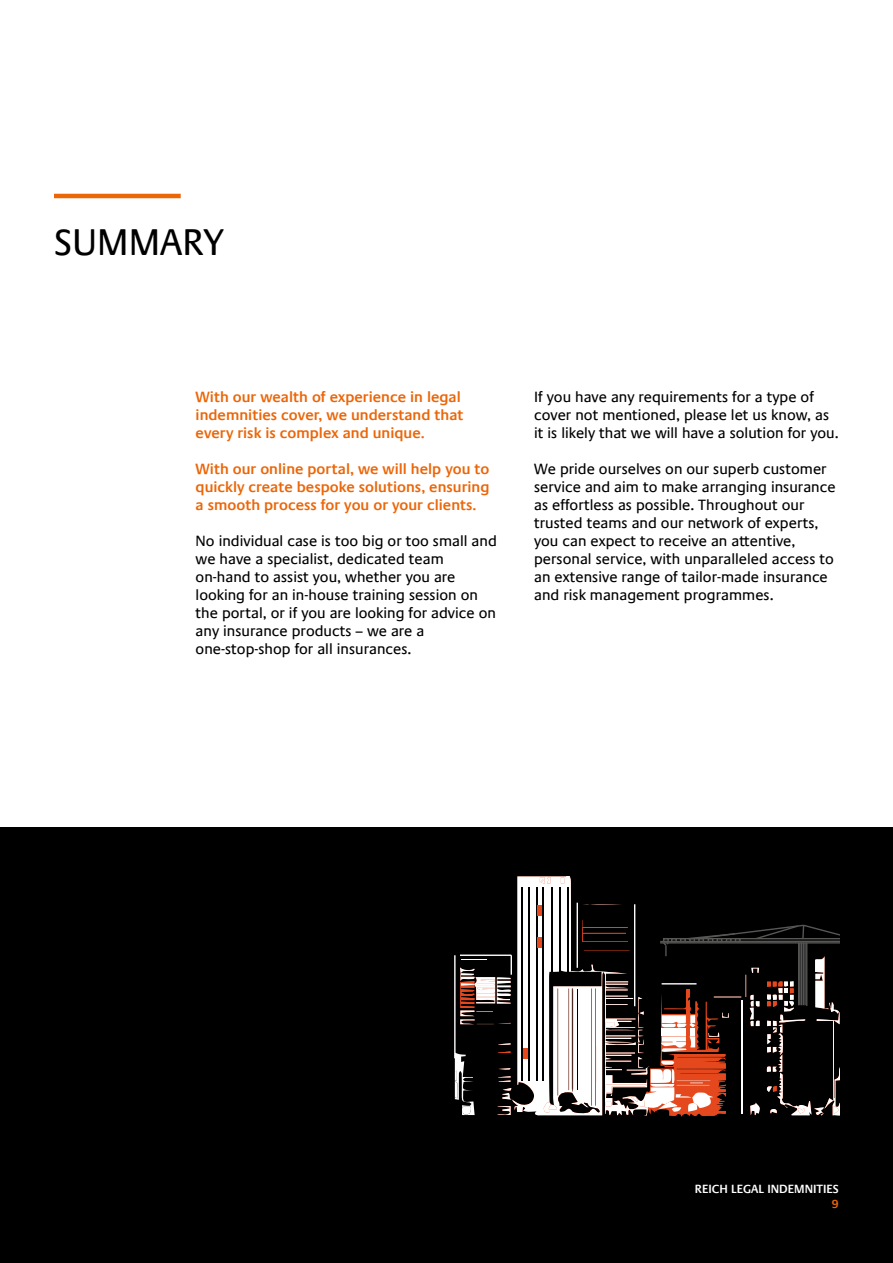
<style>
.page{position:relative;width:893px;height:1263px;background:#fff}
.page>*{position:absolute;margin:0;border:0;box-sizing:border-box;transform-origin:0 0}
.t1{font:37.5px "Praxis Com";color:#000}
.t2{font:15px/18px "Praxis Com";color:#000}
.t3{font:600 15px/18px "Praxis Com";color:#ec6608}
.t4{font:600 12px "Praxis Com";color:#fff}
.t5{font:600 12px "Praxis Com";color:#ec6608}
</style>
<div class="page">
<div style="left:0;top:827px;width:893px;height:436px;background:#000"></div>
<hr style="left:54px;top:194px;width:127px;height:4px;background:#ec6608">
<hr style="left:454px;top:955px;width:2px;height:103px;background:#fff">
<svg style="left:455px;top:876px;width:385px;height:241px"></svg>
<hr style="left:538px;top:905px;width:4px;height:10px;background:#e5481d">
<hr style="left:538px;top:937px;width:4px;height:11px;background:#e5481d">
<div style="left:523px;top:1048px;width:5px;height:11px;background:#e5481d"></div>
<h1 class="t1" style="left:54px;top:220px;width:171px">SUMMARY</h1>
<p class="t3" style="left:196px;top:388px;width:269px">With our wealth of experience in legal indemnities cover, we understand that every risk is complex and unique.</p>
<p class="t3" style="left:196px;top:460px;width:295px;text-align:justify">With our online portal, we will help you to quickly create bespoke solutions, ensuring a smooth process for you or your clients.</p>
<p class="t2" style="left:196px;top:532px;width:303px">No individual case is too big or too small and we have a specialist, dedicated team on-hand to assist you, whether you are looking for an in-house training session on the portal, or if you are looking for advice on any insurance products – we are a one-stop-shop for all insurances.</p>
<p class="t2" style="left:534px;top:388px;width:306px">If you have any requirements for a type of cover not mentioned, please let us know, as it is likely that we will have a solution for you.</p>
<p class="t2" style="left:534px;top:460px;width:303px">We pride ourselves on our superb customer service and aim to make arranging insurance as effortless as possible. Throughout our trusted teams and our network of experts, you can expect to receive an attentive, personal service, with unparalleled access to an extensive range of tailor-made insurance and risk management programmes.</p>
<p class="t4" style="left:695px;top:1181px;width:146px">REICH LEGAL INDEMNITIES</p>
<p class="t5" style="left:832px;top:1196px;width:9px">9</p>
</div>
